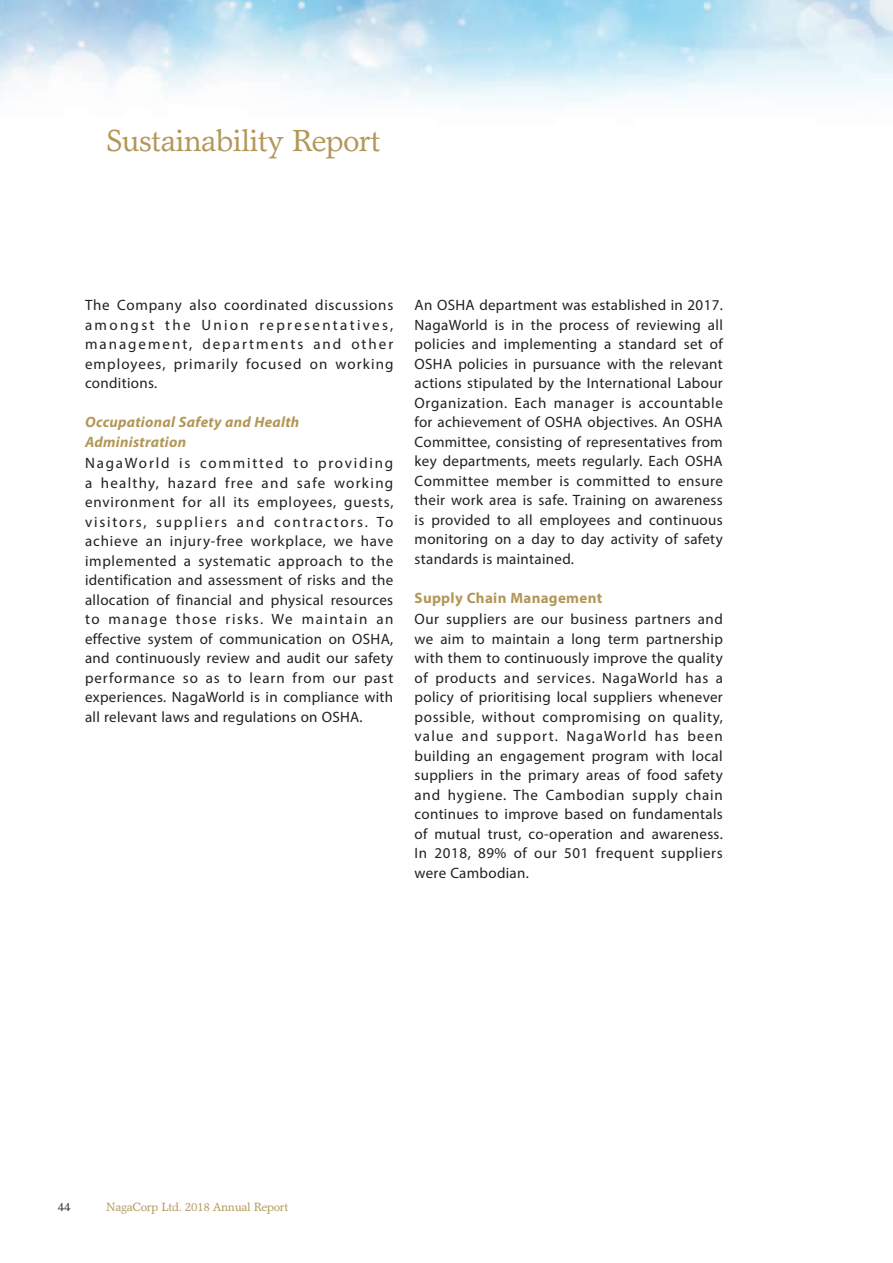
<style>
.page{position:relative;width:893px;height:1263px;background:#fff}
.page>*{position:absolute;margin:0;border:0;box-sizing:border-box;transform-origin:0 0}
.t1{font:30.75px "Garth Graphic Std";letter-spacing:-.025em;color:#b39758}
.t2{font:15px/19.5px "Myriad Pro";letter-spacing:.02em;color:#231f20;text-align:justify}
.t3{font:italic 700 15px/19.5px "Myriad Pro";letter-spacing:.02em;color:#b39758}
.t4{font:700 15px "Myriad Pro";letter-spacing:.02em;color:#b39758}
.t5{font:12px "Garth Graphic Std";letter-spacing:-.025em;color:#b39758}
.t6{font:12px "Garth Graphic Std";color:#231f20}
</style>
<div class="page">
<h1 class="t1" style="left:106px;top:122px;width:276px">Sustainability Report</h1>
<p class="t2" style="left:85px;top:295px;width:310px">The Company also coordinated discussions amongst the Union representatives, management, departments and other employees, primarily focused on working conditions.</p>
<p class="t3" style="left:85px;top:412px;width:216px">Occupational Safety and Health<br>Administration</p>
<p class="t2" style="left:85px;top:453px;width:310px">NagaWorld is committed to providing a healthy, hazard free and safe working environment for all its employees, guests, visitors, suppliers and contractors. To achieve an injury-free workplace, we have implemented a systematic approach to the identification and assessment of risks and the allocation of financial and physical resources to manage those risks. We maintain an effective system of communication on OSHA, and continuously review and audit our safety performance so as to learn from our past experiences. NagaWorld is in compliance with all relevant laws and regulations on OSHA.</p>
<p class="t2" style="left:415px;top:295px;width:310px">An OSHA department was established in 2017.<br>NagaWorld is in the process of reviewing all policies and implementing a standard set of OSHA policies in pursuance with the relevant actions stipulated by the International Labour Organization. Each manager is accountable for achievement of OSHA objectives. An OSHA Committee, consisting of representatives from key departments, meets regularly. Each OSHA Committee member is committed to ensure their work area is safe. Training on awareness is provided to all employees and continuous monitoring on a day to day activity of safety standards is maintained.</p>
<p class="t4" style="left:415px;top:588px;width:189px">Supply Chain Management</p>
<p class="t2" style="left:415px;top:609px;width:310px">Our suppliers are our business partners and we aim to maintain a long term partnership with them to continuously improve the quality of products and services. NagaWorld has a policy of prioritising local suppliers whenever possible, without compromising on quality, value and support. NagaWorld has been building an engagement program with local suppliers in the primary areas of food safety and hygiene. The Cambodian supply chain continues to improve based on fundamentals of mutual trust, co-operation and awareness.<br>In 2018, 89% of our 501 frequent suppliers were Cambodian.</p>
<p class="t6" style="left:58px;top:1200px;width:14px">44</p>
<p class="t5" style="left:106px;top:1200px;width:184px">NagaCorp Ltd. 2018 Annual Report</p>
</div>
